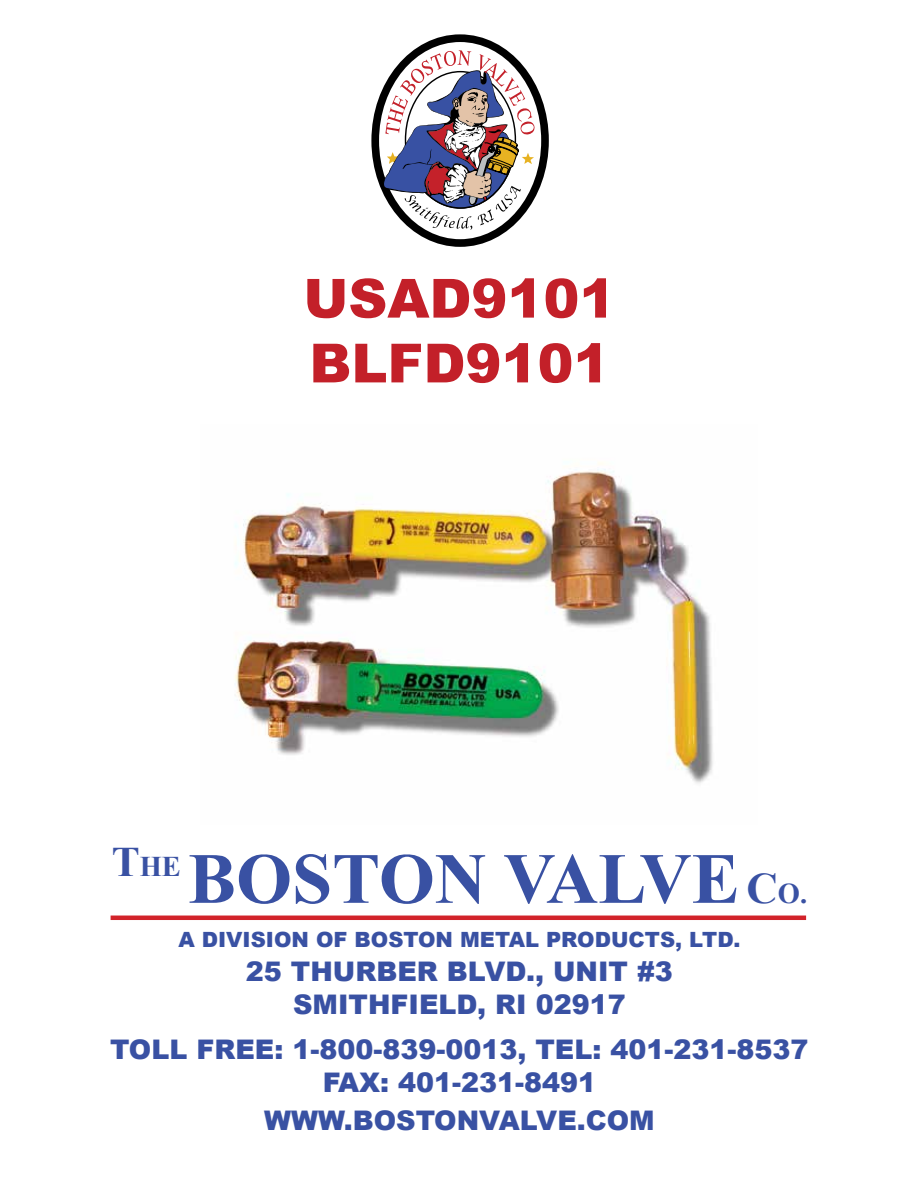
<style>
.page{position:relative;width:918px;height:1188px;background:#fff}
.page>*{position:absolute;margin:0;border:0;box-sizing:border-box;transform-origin:0 0}
.t1{font:700 72px "Times New Roman";color:#3951a3}
.t2{font:900 54px/64.8px "Arial";color:#c32029}
.t3{font:700 28.5px "Times New Roman";color:#3951a3}
.t4{font:900 27px/32.4px "Arial";color:#3951a3;text-align:center}
.t5{font:900 21px "Arial";color:#3951a3}
.s1{font-size:42px}
.s2{font-size:43.5px}
.s3{font-size:28.5px}
</style>
<div class="page">
<img style="left:235px;top:462px;width:478px;height:322px">
<div style="left:371px;top:34px;width:178px;height:213px;border:8px solid #000;border-radius:50%"></div>
<svg style="left:381px;top:50px;width:154px;height:180px"></svg>
<hr style="left:111px;top:916px;width:695px;height:4px;background:#d2232a">
<h2 class="t2" style="left:303px;top:264px;width:314px">USAD9101<br>BLFD9101</h2>
<p class="t3" style="left:112px;top:846px;width:71px"><span class="s1">T</span>HE</p>
<h1 class="t1" style="left:188px;top:827px;width:621px">BOSTON VALVE <span class="s2">C</span><span class="s3">O.</span></h1>
<p class="t5" style="left:178px;top:924px;width:563px">A DIVISION OF BOSTON METAL PRODUCTS, LTD.</p>
<p class="t4" style="left:246px;top:954px;width:428px">25 THURBER BLVD., UNIT #3<br>SMITHFIELD, RI 02917</p>
<p class="t4" style="left:110px;top:1033px;width:700px">TOLL FREE: 1-800-839-0013, TEL: 401-231-8537<br>FAX: 401-231-8491</p>
<p class="t4" style="left:264px;top:1104px;width:392px">WWW.BOSTONVALVE.COM</p>
</div>
